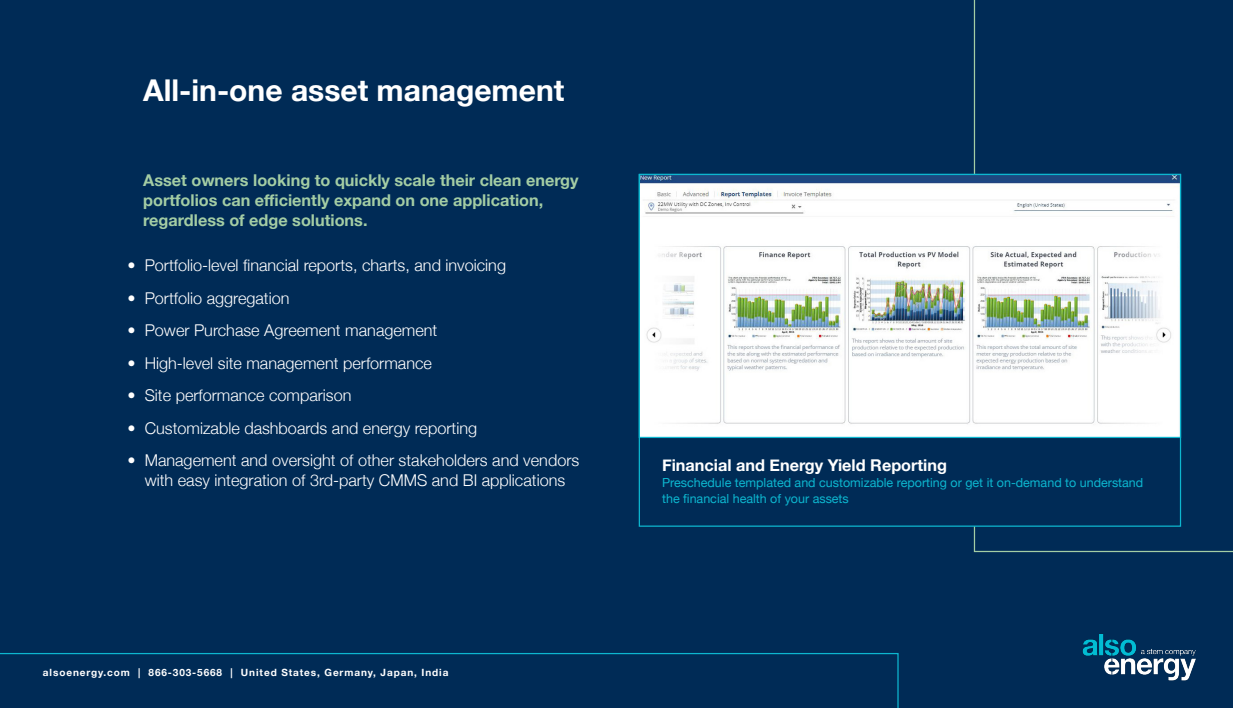
<style>
.page{position:relative;width:1233px;height:708px;background:#fff}
.page>*{position:absolute;margin:0;border:0;box-sizing:border-box;transform-origin:0 0}
.t1{font:700 30px "Helvetica Neue";color:#fff}
.Body_Text{font:300 16.25px/20px "Helvetica Neue";color:#fff;text-align:center}
.Body_Text-2{font:700 16.25px/20px "Helvetica Neue";color:#a4cda4}
.t2{font:700 16.25px "Helvetica Neue";color:#fff}
.t3{font:12.5px/16.2px "Helvetica Neue";color:#0db6cf}
.t4{font:700 10px "Helvetica Neue";letter-spacing:.09em;color:#fff}
</style>
<div class="page">
<div style="left:0;top:0;width:1232px;height:707px;background:#002b56"></div>
<svg style="left:0;top:653px;width:898px;height:54px"></svg>
<img style="left:1082px;top:634px;width:114px;height:47px">
<svg style="left:973px;top:0;width:259px;height:552px"></svg>
<div style="left:638px;top:174px;width:543px;height:352px;background:#002b56"></div>
<img style="left:640px;top:176px;width:539px;height:260px">
<div style="left:638px;top:174px;width:543px;height:264px;border:1px solid #0db6cf"></div>
<p class="t1" style="left:143px;top:67px;width:422px">All-in-one asset management</p>
<p class="Body_Text-2" style="left:143px;top:170px;width:437px">Asset owners looking to quickly scale their clean energy portfolios can efficiently expand on one application, regardless of edge solutions.</p>
<p class="Body_Text" style="left:127px;top:254px;width:380px">• Portfolio-level financial reports, charts, and invoicing</p>
<p class="Body_Text" style="left:127px;top:287px;width:163px">• Portfolio aggregation</p>
<p class="Body_Text" style="left:127px;top:319px;width:311px">• Power Purchase Agreement management</p>
<p class="Body_Text" style="left:127px;top:352px;width:306px">• High-level site management performance</p>
<p class="Body_Text" style="left:127px;top:384px;width:225px">• Site performance comparison</p>
<p class="Body_Text" style="left:127px;top:417px;width:351px">• Customizable dashboards and energy reporting</p>
<p class="Body_Text" style="left:127px;top:449px;width:453px">• Management and oversight of other stakeholders and vendors with easy integration of 3rd-party CMMS and BI applications</p>
<p class="t2" style="left:662px;top:452px;width:286px">Financial and Energy Yield Reporting</p>
<p class="t3" style="left:662px;top:475px;width:482px">Preschedule templated and customizable reporting or get it on-demand to understand the financial health of your assets</p>
<p class="t4" style="left:43px;top:664px;width:407px">alsoenergy.com | 866-303-5668 | United States, Germany, Japan, India</p>
</div>
